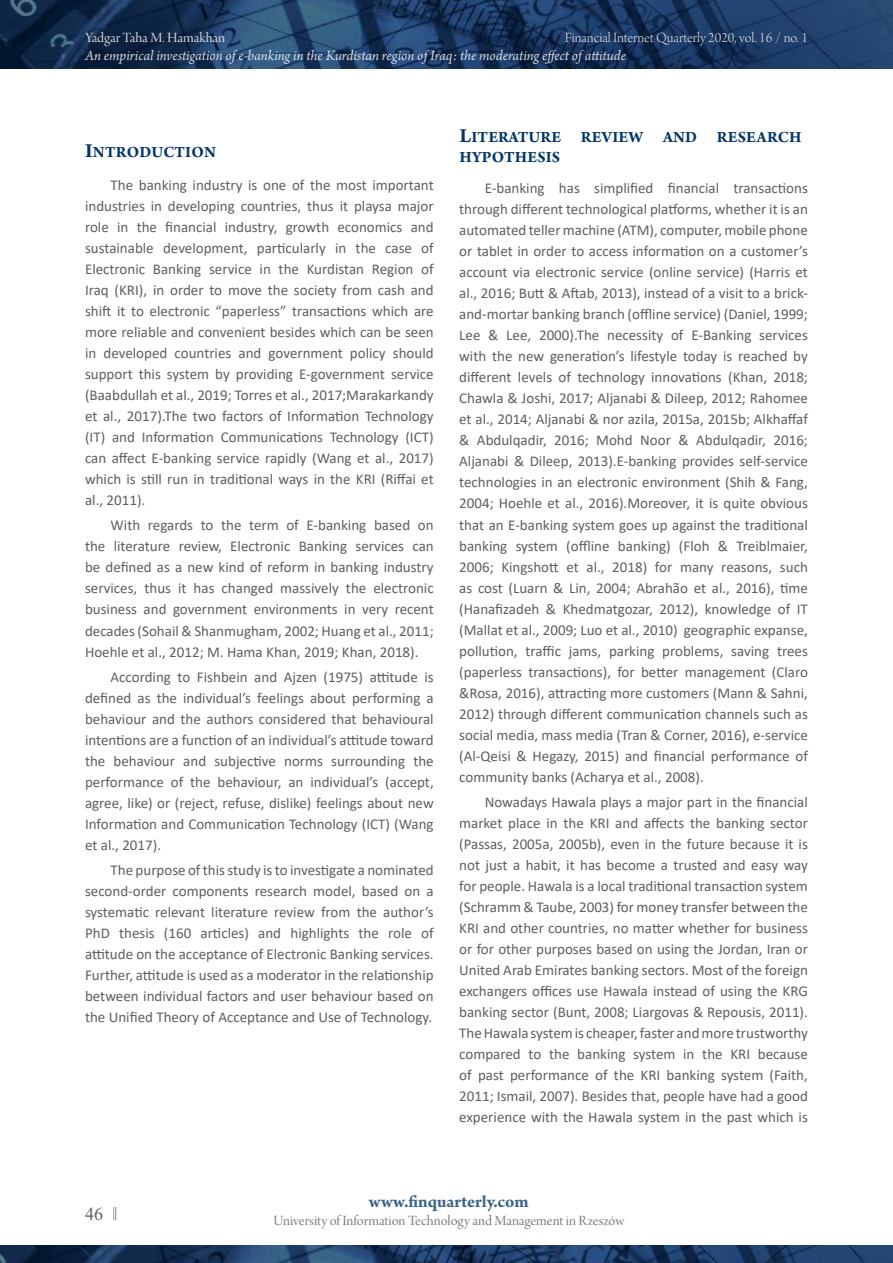
<style>
.page{position:relative;width:893px;height:1263px;background:#fff}
.page>*{position:absolute;margin:0;border:0;box-sizing:border-box;transform-origin:0 0}
.t1{font:700 18px "Arno Pro";color:#3a648b}
.t2{font:18px "Times New Roman";color:#5f5f5f}
.t3{font:700 16.5px "Arno Pro";letter-spacing:.1em;color:#003669}
.t4{font:15px/21px "Calibri";color:#5f5f5f;text-align:justify}
.t5{font:italic 15px "Arno Pro";letter-spacing:-.005em;color:#fff}
.t6{font:15px "Arno Pro Display";color:#7c7c7c}
.t7{font:15px "Arno Pro Light Display";color:#fff}
.t8{font:15px "Arno Pro Display";letter-spacing:-.005em;color:#fff}
.s1{font-size:21px}
</style>
<div class="page">
<img style="left:0;top:0;width:893px;height:68px">
<svg style="left:113px;top:1207px;width:3px;height:13px"></svg>
<img style="left:0;top:1246px;width:893px;height:17px">
<p class="t8" style="left:85px;top:29px;width:142px">Yadgar Taha M. Hamakhan</p>
<p class="t7" style="left:565px;top:29px;width:245px">Financial Internet Quarterly 2020, vol. 16 / no. 1</p>
<p class="t5" style="left:85px;top:47px;width:542px">An empirical investigation of e-banking in the Kurdistan region of Iraq: the moderating effect of attitude</p>
<p class="t3" style="left:85px;top:142px;width:130px"><span class="s1">I</span>NTRODUCTION</p>
<p class="t4" style="left:85px;top:174px;width:350px;text-indent:26px">The banking industry is one of the most important industries in developing countries, thus it playsa major role in the financial industry, growth economics and sustainable development, particularly in the case of Electronic Banking service in the Kurdistan Region of Iraq (KRI), in order to move the society from cash and shift it to electronic “paperless” transactions which are more reliable and convenient besides which can be seen in developed countries and government policy should support this system by providing E-government service (Baabdullah et al., 2019; Torres et al., 2017;Marakarkandy et al., 2017).The two factors of Information Technology (IT) and Information Communications Technology (ICT) can affect E-banking service rapidly (Wang et al., 2017) which is still run in traditional ways in the KRI (Riffai et al., 2011).</p>
<p class="t4" style="left:85px;top:515px;width:350px;text-indent:26px">With regards to the term of E-banking based on the literature review, Electronic Banking services can be defined as a new kind of reform in banking industry services, thus it has changed massively the electronic business and government environments in very recent decades (Sohail &amp; Shanmugham, 2002; Huang et al., 2011; Hoehle et al., 2012; M. Hama Khan, 2019; Khan, 2018).</p>
<p class="t4" style="left:85px;top:666px;width:350px;text-indent:26px">According to Fishbein and Ajzen (1975) attitude is defined as the individual’s feelings about performing a behaviour and the authors considered that behavioural intentions are a function of an individual’s attitude toward the behaviour and subjective norms surrounding the performance of the behaviour, an individual’s (accept, agree, like) or (reject, refuse, dislike) feelings about new Information and Communication Technology (ICT) (Wang et al., 2017).</p>
<p class="t4" style="left:85px;top:859px;width:350px;text-indent:26px">The purpose of this study is to investigate a nominated second-order components research model, based on a systematic relevant literature review from the author’s PhD thesis (160 articles) and highlights the role of attitude on the acceptance of Electronic Banking services.<br>Further, attitude is used as a moderator in the relationship between individual factors and user behaviour based on the Unified Theory of Acceptance and Use of Technology.</p>
<p class="t3" style="left:459px;top:127px;width:102px"><span class="s1">L</span>ITERATURE</p>
<p class="t3" style="left:581px;top:127px;width:222px">REVIEW AND RESEARCH</p>
<p class="t3" style="left:459px;top:147px;width:102px">HYPOTHESIS</p>
<p class="t4" style="left:459px;top:178px;width:350px;text-indent:26px">E-banking has simplified financial transactions through different technological platforms, whether it is an automated teller machine (ATM), computer, mobile phone or tablet in order to access information on a customer’s account via electronic service (online service) (Harris et al., 2016; Butt &amp; Aftab, 2013), instead of a visit to a brick&shy;and-mortar banking branch (offline service) (Daniel, 1999; Lee &amp; Lee, 2000).The necessity of E-Banking services with the new generation’s lifestyle today is reached by different levels of technology innovations (Khan, 2018; Chawla &amp; Joshi, 2017; Aljanabi &amp; Dileep, 2012; Rahomee et al., 2014; Aljanabi &amp; nor azila, 2015a, 2015b; Alkhaffaf &amp; Abdulqadir, 2016; Mohd Noor &amp; Abdulqadir, 2016; Aljanabi &amp; Dileep, 2013).E-banking provides self-service technologies in an electronic environment (Shih &amp; Fang, 2004; Hoehle et al., 2016).Moreover, it is quite obvious that an E-banking system goes up against the traditional banking system (offline banking) (Floh &amp; Treiblmaier, 2006; Kingshott et al., 2018) for many reasons, such as cost (Luarn &amp; Lin, 2004; Abrahão et al., 2016), time (Hanafizadeh &amp; Khedmatgozar, 2012), knowledge of IT (Mallat et al., 2009; Luo et al., 2010) geographic expanse, pollution, traffic jams, parking problems, saving trees (paperless transactions), for better management (Claro &amp;Rosa, 2016), attracting more customers (Mann &amp; Sahni, 2012) through different communication channels such as social media, mass media (Tran &amp; Corner, 2016), e-service (Al-Qeisi &amp; Hegazy, 2015) and financial performance of community banks (Acharya et al., 2008).</p>
<p class="t4" style="left:459px;top:791px;width:350px;text-indent:26px">Nowadays Hawala plays a major part in the financial market place in the KRI and affects the banking sector (Passas, 2005a, 2005b), even in the future because it is not just a habit, it has become a trusted and easy way for people. Hawala is a local traditional transaction system (Schramm &amp; Taube, 2003) for money transfer between the KRI and other countries, no matter whether for business or for other purposes based on using the Jordan, Iran or United Arab Emirates banking sectors. Most of the foreign exchangers offices use Hawala instead of using the KRG banking sector (Bunt, 2008; Liargovas &amp; Repousis, 2011).<br>The Hawala system is cheaper, faster and more trustworthy compared to the banking system in the KRI because of past performance of the KRI banking system (Faith, 2011; Ismail, 2007). Besides that, people have had a good experience with the Hawala system in the past which is</p>
<p class="t2" style="left:85px;top:1201px;width:19px">46</p>
<p class="t1" style="left:369px;top:1191px;width:159px">WWW.FINQUARTERLY.COM</p>
<p class="t6" style="left:273px;top:1212px;width:352px">University of Information Technology and Management in Rzeszów</p>
</div>
